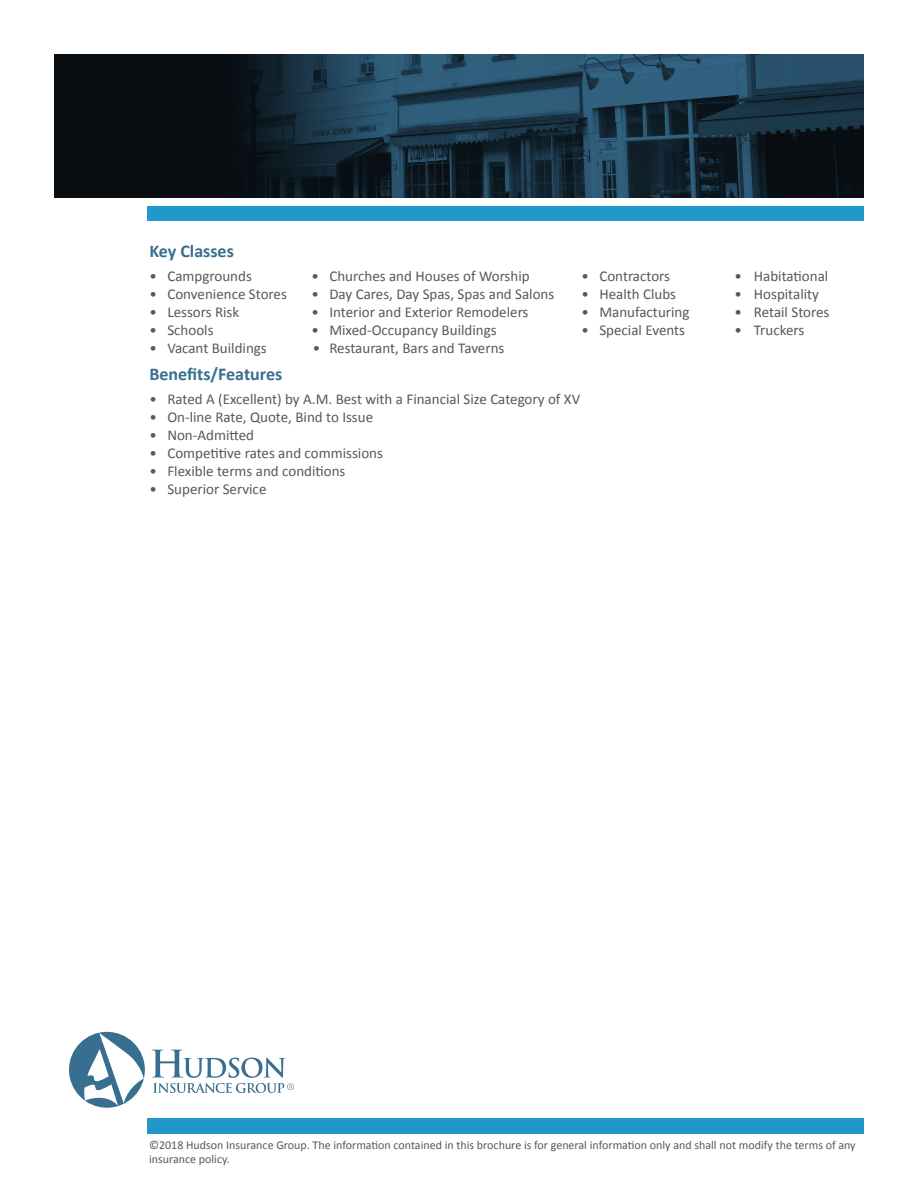
<style>
.page{position:relative;width:918px;height:1188px;background:#fff}
.page>*{position:absolute;margin:0;border:0;box-sizing:border-box;transform-origin:0 0}
.t1{font:700 18px "Calibri";color:#386e8f}
.t2{font:15px "Calibri";color:#57585a}
.t3{font:12px/14.4px "Calibri";color:#57585a}
</style>
<div class="page">
<svg style="left:54px;top:54px;width:810px;height:144px;background:#162b3a"></svg>
<svg style="left:69px;top:1032px;width:76px;height:76px"></svg>
<svg style="left:152px;top:1050px;width:142px;height:43px"></svg>
<div style="left:148px;top:1118px;width:716px;height:16px;background:#2198cc"></div>
<div style="left:148px;top:206px;width:716px;height:15px;background:#2198cc"></div>
<p class="t1" style="left:149px;top:239px;width:86px">Key Classes</p>
<p class="t2" style="left:149px;top:266px;width:104px">• Campgrounds</p>
<p class="t2" style="left:311px;top:266px;width:220px">• Churches and Houses of Worship</p>
<p class="t2" style="left:581px;top:266px;width:90px">• Contractors</p>
<p class="t2" style="left:734px;top:266px;width:95px">• Habitational</p>
<p class="t2" style="left:149px;top:284px;width:139px">• Convenience Stores</p>
<p class="t2" style="left:311px;top:284px;width:244px">• Day Cares, Day Spas, Spas and Salons</p>
<p class="t2" style="left:581px;top:284px;width:96px">• Health Clubs</p>
<p class="t2" style="left:734px;top:284px;width:86px">• Hospitality</p>
<p class="t2" style="left:149px;top:302px;width:91px">• Lessors Risk</p>
<p class="t2" style="left:311px;top:302px;width:219px">• Interior and Exterior Remodelers</p>
<p class="t2" style="left:581px;top:302px;width:110px">• Manufacturing</p>
<p class="t2" style="left:734px;top:302px;width:97px">• Retail Stores</p>
<p class="t2" style="left:149px;top:320px;width:66px">• Schools</p>
<p class="t2" style="left:311px;top:320px;width:187px">• Mixed-Occupancy Buildings</p>
<p class="t2" style="left:581px;top:320px;width:105px">• Special Events</p>
<p class="t2" style="left:734px;top:320px;width:71px">• Truckers</p>
<p class="t2" style="left:149px;top:338px;width:119px">• Vacant Buildings</p>
<p class="t2" style="left:313px;top:338px;width:193px">• Restaurant, Bars and Taverns</p>
<p class="t1" style="left:149px;top:362px;width:134px">Benefits/Features</p>
<p class="t2" style="left:149px;top:389px;width:432px">• Rated A (Excellent) by A.M. Best with a Financial Size Category of XV</p>
<p class="t2" style="left:149px;top:407px;width:225px">• On-line Rate, Quote, Bind to Issue</p>
<p class="t2" style="left:149px;top:425px;width:106px">• Non-Admitted</p>
<p class="t2" style="left:149px;top:443px;width:235px">• Competitive rates and commissions</p>
<p class="t2" style="left:149px;top:461px;width:198px">• Flexible terms and conditions</p>
<p class="t2" style="left:149px;top:479px;width:119px">• Superior Service</p>
<p class="t3" style="left:149px;top:1138px;width:708px">©2018 Hudson Insurance Group. The information contained in this brochure is for general information only and shall not modify the terms of any insurance policy.</p>
<p class="t3" style="left:153px;top:1138px;width:159px">©2015 Hudson Insurance Group</p>
</div>
